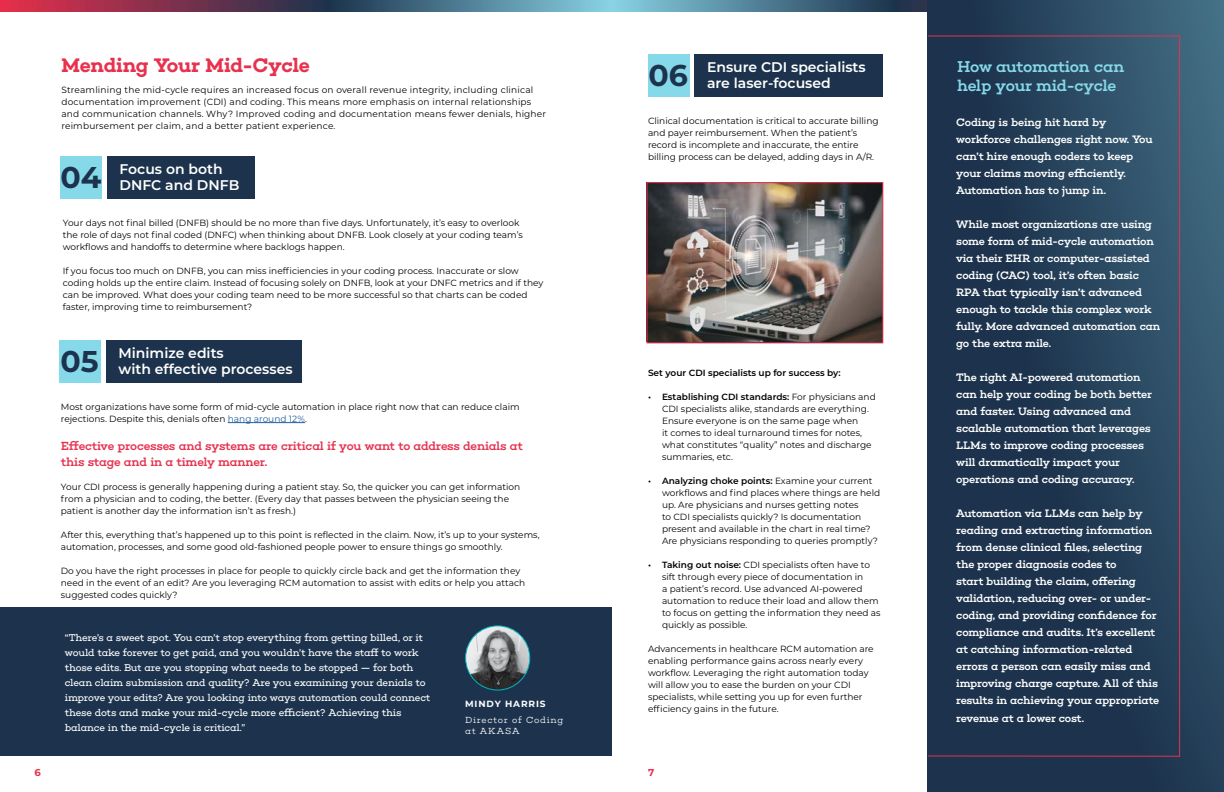
<style>
.page{position:relative;width:1224px;height:792px;background:#fff}
.page>*{position:absolute;margin:0;border:0;box-sizing:border-box;transform-origin:0 0}
.t1{font:600 20px "Choplin";letter-spacing:-.02em;color:#e7314e}
.t2{font:500 16px/19.2px "Choplin";letter-spacing:-.02em;color:#86d9e9}
.t3{font:600 14px/16px "Montserrat";color:#fff}
.t4{font:500 12px/16px "Choplin";letter-spacing:-.02em;color:#e7314e}
.t5{font:500 11px/17px "Choplin";letter-spacing:-.02em;color:#fff}
.t6{font:10px/15px "Choplin";letter-spacing:-.02em;color:#fff}
.t7{font:700 10px "Montserrat";color:#e7314e}
.t8{font:9px/12px "Montserrat";color:#000}
.t9{font:9px/12px "Montserrat";letter-spacing:.02em;color:#000}
.t10{font:600 9px "Montserrat";color:#000}
.t11{font:300 9px/11px "Choplin";letter-spacing:.085em;color:#fff}
.t12{font:700 9px "Montserrat";letter-spacing:.1em;color:#fff}
.s1{font-weight:700;font-size:30px;color:#1d334d}
.s2{color:#215e9e}
.s3{font-weight:600}
</style>
<div class="page">
<img style="left:0;top:0;width:928px;height:12px">
<div style="left:60px;top:156px;width:42px;height:42px;background:#86d9e9"></div>
<div style="left:107px;top:156px;width:148px;height:42px;background:#1d334d"></div>
<div style="left:60px;top:340px;width:41px;height:42px;background:#86d9e9"></div>
<div style="left:106px;top:340px;width:196px;height:42px;background:#1d334d"></div>
<hr style="left:228px;top:422px;width:77px;height:1px;background:#215e9e">
<svg style="left:928px;top:0;width:296px;height:792px;background:#264059"></svg>
<div style="left:648px;top:54px;width:42px;height:43px;background:#86d9e9"></div>
<div style="left:695px;top:54px;width:188px;height:43px;background:#1d334d"></div>
<div style="left:0;top:608px;width:612px;height:148px;background:#1d334d"></div>
<img style="left:466px;top:626px;width:64px;height:64px;border-radius:32px">
<div style="left:465px;top:625px;width:65px;height:66px;border:1px solid #00b5c2;border-radius:50%"></div>
<img style="left:648px;top:184px;width:233px;height:157px">
<div style="left:646px;top:182px;width:237px;height:161px;border:1px solid #e7314e"></div>
<h1 class="t1" style="left:61px;top:54px;width:250px">Mending Your Mid-Cycle</h1>
<p class="t9" style="left:61px;top:84px;width:486px">Streamlining the mid-cycle requires an increased focus on overall revenue integrity, including clinical documentation improvement (CDI) and coding. This means more emphasis on internal relationships and communication channels. Why? Improved coding and documentation means fewer denials, higher reimbursement per claim, and a better patient experience.</p>
<h3 class="t3" style="left:60px;top:160px;width:180px;text-indent:59px">Focus on both<br><span class="s1">04</span> DNFC and DNFB</h3>
<p class="t8" style="left:63px;top:216px;width:462px">Your days not final billed (DNFB) should be no more than five days. Unfortunately, it’s easy to overlook the role of days not final coded (DNFC) when thinking about DNFB. Look closely at your coding team’s workflows and handoffs to determine where backlogs happen.</p>
<p class="t8" style="left:63px;top:264px;width:482px">If you focus too much on DNFB, you can miss inefficiencies in your coding process. Inaccurate or slow coding holds up the entire claim. Instead of focusing solely on DNFB, look at your DNFC metrics and if they can be improved. What does your coding team need to be more successful so that charts can be coded faster, improving time to reimbursement?</p>
<h3 class="t3" style="left:60px;top:344px;width:234px;text-indent:58px">Minimize edits<br><span class="s1">05</span> with effective processes</h3>
<p class="t8" style="left:61px;top:400px;width:460px">Most organizations have some form of mid-cycle automation in place right now that can reduce claim rejections. Despite this, denials often <span class="s2">hang around 12%</span>.</p>
<h3 class="t4" style="left:61px;top:438px;width:463px">Effective processes and systems are critical if you want to address denials at this stage and in a timely manner.</h3>
<p class="t8" style="left:61px;top:480px;width:461px">Your CDI process is generally happening during a patient stay. So, the quicker you can get information from a physician and to coding, the better. (Every day that passes between the physician seeing the patient is another day the information isn’t as fresh.)</p>
<p class="t8" style="left:61px;top:528px;width:480px">After this, everything that’s happened up to this point is reflected in the claim. Now, it’s up to your systems, automation, processes, and some good old-fashioned people power to ensure things go smoothly.</p>
<p class="t8" style="left:61px;top:564px;width:466px">Do you have the right processes in place for people to quickly circle back and get the information they need in the event of an edit? Are you leveraging RCM automation to assist with edits or help you attach suggested codes quickly?</p>
<p class="t6" style="left:65px;top:631px;width:367px">“There’s a sweet spot. You can’t stop everything from getting billed, or it would take forever to get paid, and you wouldn’t have the staff to work those edits. But are you stopping what needs to be stopped — for both clean claim submission and quality? Are you examining your denials to improve your edits? Are you looking into ways automation could connect these dots and make your mid-cycle more efficient? Achieving this balance in the mid-cycle is critical.”</p>
<p class="t12" style="left:465px;top:697px;width:82px">MINDY HARRIS</p>
<p class="t11" style="left:465px;top:714px;width:100px">Director of Coding at AKASA</p>
<h3 class="t3" style="left:648px;top:58px;width:219px;text-indent:59px">Ensure CDI specialists<br><span class="s1">06</span> are laser-focused</h3>
<p class="t8" style="left:648px;top:114px;width:232px">Clinical documentation is critical to accurate billing and payer reimbursement. When the patient’s record is incomplete and inaccurate, the entire billing process can be delayed, adding days in A/R.</p>
<p class="t10" style="left:648px;top:366px;width:194px">Set your CDI specialists up for success by:</p>
<p class="t8" style="left:662px;top:390px;width:215px;text-indent:-14px"><span class="s3">• Establishing CDI standards:</span> For physicians and CDI specialists alike, standards are everything.<br>Ensure everyone is on the same page when<br>it comes to ideal turnaround times for notes, what constitutes “quality” notes and discharge summaries, etc.</p>
<p class="t8" style="left:662px;top:474px;width:220px;text-indent:-14px"><span class="s3">• Analyzing choke points:</span> Examine your current workflows and find places where things are held up. Are physicians and nurses getting notes<br>to CDI specialists quickly? Is documentation present and available in the chart in real time?<br>Are physicians responding to queries promptly?</p>
<p class="t8" style="left:662px;top:558px;width:220px;text-indent:-14px"><span class="s3">• Taking out noise:</span> CDI specialists often have to sift through every piece of documentation in<br>a patient’s record. Use advanced AI-powered automation to reduce their load and allow them to focus on getting the information they need as quickly as possible.</p>
<p class="t8" style="left:648px;top:642px;width:227px">Advancements in healthcare RCM automation are enabling performance gains across nearly every workflow. Leveraging the right automation today will allow you to ease the burden on your CDI specialists, while setting you up for even further efficiency gains in the future.</p>
<p class="t7" style="left:35px;top:765px;width:8px">6</p>
<p class="t7" style="left:648px;top:765px;width:8px">7</p>
<h2 class="t2" style="left:957px;top:57px;width:169px">How automation can help your mid-cycle</h2>
<p class="t5" style="left:956px;top:114px;width:198px">Coding is being hit hard by workforce challenges right now. You can’t hire enough coders to keep your claims moving efficiently.<br>Automation has to jump in.</p>
<p class="t5" style="left:956px;top:216px;width:206px">While most organizations are using some form of mid-cycle automation via their EHR or computer-assisted coding (CAC) tool, it’s often basic<br>RPA that typically isn’t advanced enough to tackle this complex work fully. More advanced automation can go the extra mile.</p>
<p class="t5" style="left:956px;top:369px;width:197px">The right AI-powered automation can help your coding be both better and faster. Using advanced and scalable automation that leverages LLMs to improve coding processes will dramatically impact your operations and coding accuracy.</p>
<p class="t5" style="left:956px;top:505px;width:205px">Automation via LLMs can help by reading and extracting information from dense clinical files, selecting the proper diagnosis codes to<br>start building the claim, offering validation, reducing over- or under&shy;coding, and providing confidence for compliance and audits. It’s excellent at catching information-related errors a person can easily miss and improving charge capture. All of this results in achieving your appropriate</p>
<p class="t5" style="left:956px;top:709px;width:129px">revenue at a lower cost.</p>
</div>
